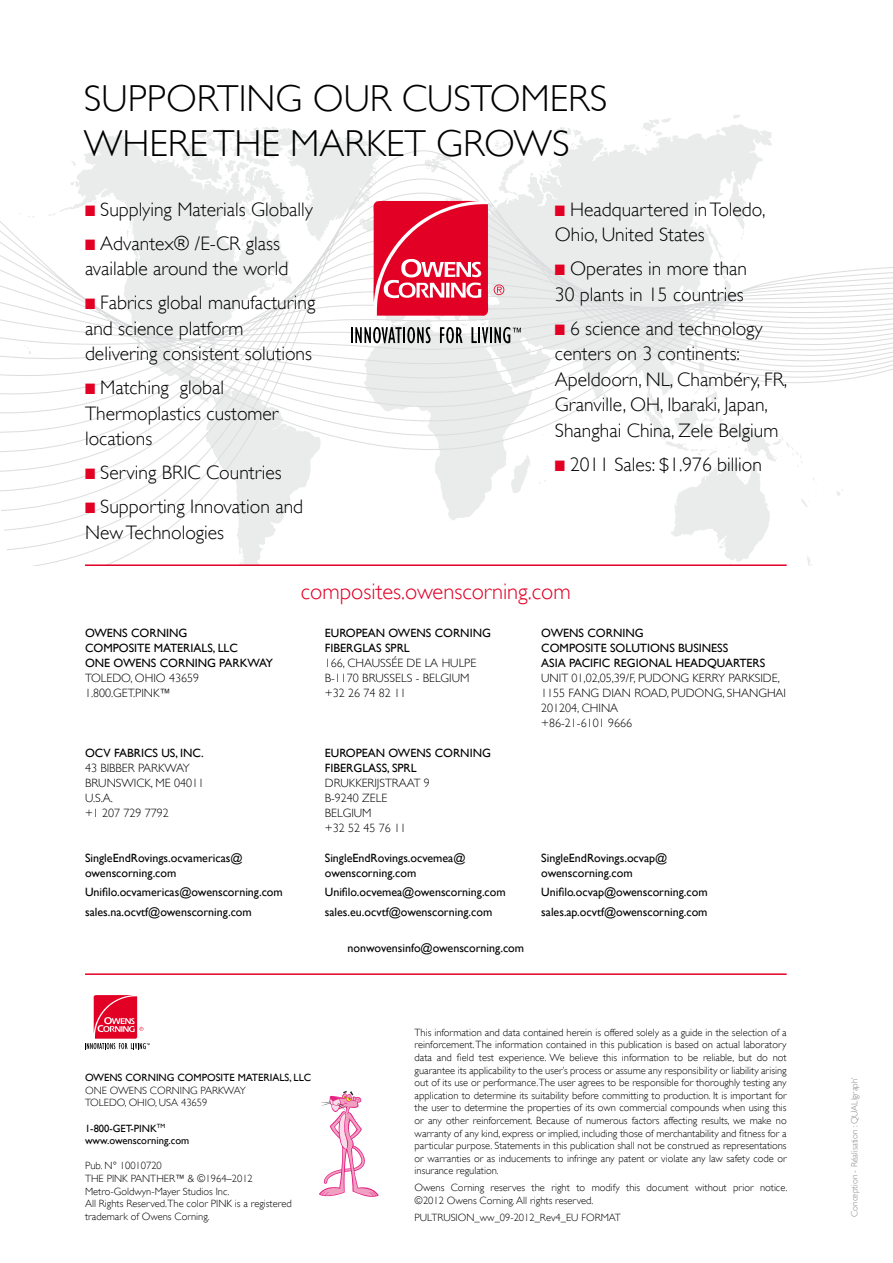
<style>
.page{position:relative;width:893px;height:1263px;background:#fff}
.page>*{position:absolute;margin:0;border:0;box-sizing:border-box;transform-origin:0 0}
.t1{font:300 37.5px/45px "Gill Sans";color:#000}
.t2{font:300 22.5px "Gill Sans";color:#e20025}
.t3{font:300 19.5px/25.5px "Gill Sans";color:#000}
.t4{font:12px/15px "Gill Sans";color:#000}
.t5{font:300 12px/15px "Gill Sans";color:#000}
.t6{font:300 10.5px/12.6px "Gill Sans";color:#000}
.t7{font:10.5px/12.6px "Gill Sans";color:#000}
.t8{font:300 9px "Gill Sans";color:#87888a}
.s1{color:#e20025}
</style>
<div class="page">
<svg style="left:0;top:129px;width:893px;height:437px"></svg>
<hr style="left:85px;top:564px;width:702px;height:2px;background:#e20025">
<hr style="left:85px;top:973px;width:702px;height:2px;background:#e20025">
<svg style="left:85px;top:995px;width:65px;height:54px"></svg>
<svg style="left:319px;top:1091px;width:60px;height:106px"></svg>
<svg style="left:351px;top:327px;width:80px;height:16px"></svg>
<svg style="left:440px;top:327px;width:22px;height:16px"></svg>
<svg style="left:471px;top:327px;width:50px;height:16px"></svg>
<svg style="left:373px;top:201px;width:115px;height:115px;background:#e62948"></svg>
<svg style="left:494px;top:284px;width:10px;height:11px"></svg>
<h1 class="t1" style="left:84px;top:76px;width:520px">Supporting our Customers whe</h1>
<h1 class="t1" style="left:168px;top:121px;width:68px">rethe</h1>
<h1 class="t1" style="left:290px;top:121px;width:252px">Market Grows</h1>
<h3 class="t3" style="left:85px;top:197px;width:229px"><span class="s1">■</span> Supplying Materials Globally</h3>
<h3 class="t3" style="left:85px;top:231px;width:205px"><span class="s1">■</span> Advantex® /E-CR glass available around the world</h3>
<h3 class="t3" style="left:85px;top:290px;width:232px"><span class="s1">■</span> Fabrics global manufacturing and science platform delivering consistent solutions</h3>
<h3 class="t3" style="left:85px;top:375px;width:196px"><span class="s1">■</span> Matching global<br>Thermoplastics customer locations</h3>
<h3 class="t3" style="left:85px;top:460px;width:87px"><span class="s1">■</span> Serving BRIC</h3>
<h3 class="t3" style="left:206px;top:460px;width:77px">Countries</h3>
<h3 class="t3" style="left:85px;top:494px;width:220px"><span class="s1">■</span> Supporting Innovation and<br>New Technologies</h3>
<h3 class="t3" style="left:555px;top:197px;width:212px"><span class="s1">■</span> Headquartered in Toledo,<br>Ohio, United States</h3>
<h3 class="t3" style="left:555px;top:256px;width:194px"><span class="s1">■</span> Operates in more than<br>30 plants in 15 countries</h3>
<h3 class="t3" style="left:555px;top:316px;width:234px"><span class="s1">■</span> 6 science and technology centers on 3 continents:<br>Apeldoorn, NL, Chambéry, FR,<br>Granville, OH, Ibaraki, Japan,<br>Shanghai China, Zele Belgium</h3>
<h3 class="t3" style="left:555px;top:452px;width:209px"><span class="s1">■</span> 2011 Sales: $1.976 billion</h3>
<h2 class="t2" style="left:301px;top:579px;width:271px">composites.owenscorning.com</h2>
<p class="t4" style="left:85px;top:625px;width:92px">OWENS CORNING<br>COM POSITE MATERI</p>
<p class="t4" style="left:194px;top:640px;width:46px">ALS, LLC</p>
<p class="t4" style="left:85px;top:655px;width:10px">ONE</p>
<p class="t4" style="left:114px;top:655px;width:64px">OWENS CORNING</p>
<p class="t4" style="left:219px;top:655px;width:55px">PARK WAY</p>
<p class="t5" style="left:85px;top:670px;width:116px">TOLEDO, OHIO 43659<br>1.800.GET.PINK™</p>
<p class="t4" style="left:325px;top:625px;width:128px">EUROPEAN OWENS CORNING<br>FIBERGL</p>
<p class="t4" style="left:368px;top:640px;width:36px">AS SPRL</p>
<p class="t5" style="left:325px;top:655px;width:153px">166, CHAUSSÉE DE LA HULPE<br>B-1170 BRUSSELS - BELGIUM +32 26 74 82 11</p>
<p class="t4" style="left:541px;top:625px;width:107px">OWENS CORNING<br>COM POSITE SOLUTION</p>
<p class="t4" style="left:669px;top:640px;width:60px">S BUSINESS</p>
<p class="t4" style="left:541px;top:655px;width:81px">ASIA PACIFI C REGION</p>
<p class="t4" style="left:658px;top:655px;width:83px">AL HEADQUARTER</p>
<p class="t4" style="left:760px;top:655px;width:7px">S</p>
<p class="t5" style="left:541px;top:670px;width:246px">UNIT 01,02,05,39/F, PUDONG KERRY PARKSIDE,<br>1155 FANG DIAN ROAD, PUDONG, SHANGHAI<br>201204, CHINA<br>+86-21-6101 9666</p>
<p class="t4" style="left:85px;top:745px;width:120px">OCV FABRI CS us, INC.</p>
<p class="t5" style="left:85px;top:760px;width:22px">43 BIBB</p>
<p class="t5" style="left:85px;top:760px;width:120px;text-indent:37px">ER PARKWAY<br>BRUNSWICK, ME 04011<br>U.S.A.<br>+1 207 729 7792</p>
<p class="t4" style="left:85px;top:850px;width:159px">SingleEndRovings.ocvamericas@ owenscorning.com</p>
<p class="t4" style="left:85px;top:882px;width:199px;line-height:19.2px">Unifilo.ocvamericas@owenscorning.com sales.na.ocvtf@owenscorning.com</p>
<p class="t4" style="left:325px;top:745px;width:128px">EUROPEAN OWENS CORNING<br>FIBERGL</p>
<p class="t4" style="left:368px;top:760px;width:43px">ASS, SPRL</p>
<p class="t5" style="left:325px;top:775px;width:107px">DRUKKERIJSTRAAT 9<br>B-9240 ZELE<br>BELGIUM<br>+32 52 45 76 11</p>
<p class="t4" style="left:325px;top:850px;width:142px">SingleEndRovings.ocvemea@ owenscorning.com</p>
<p class="t4" style="left:325px;top:882px;width:182px;line-height:19.2px">Unifilo.ocvemea@owenscorning.com sales.eu.ocvtf@owenscorning.com</p>
<p class="t4" style="left:541px;top:850px;width:128px">SingleEndRovings.ocvap@ owenscorning.com</p>
<p class="t4" style="left:541px;top:882px;width:168px;line-height:19.2px">Unifilo.ocvap@owenscorning.com sales.ap.ocvtf@owenscorning.com</p>
<p class="t4" style="left:348px;top:941px;width:178px">nonwovensinfo@owenscorning.com</p>
<p class="t7" style="left:85px;top:1071px;width:56px">OWENS CORNING</p>
<p class="t7" style="left:178px;top:1071px;width:81px">COM POSITE MATERI</p>
<p class="t7" style="left:272px;top:1071px;width:40px">ALS, LLC</p>
<p class="t6" style="left:85px;top:1084px;width:73px">ON E OWENS CORNIN</p>
<p class="t6" style="left:85px;top:1084px;width:156px;text-indent:105px">G PARK WAY<br>TOLEDO, OHIO, USA 43659</p>
<p class="t7" style="left:85px;top:1121px;width:106px">1-800-GET-PINK<sup>TM </sup>www.owenscorning.com</p>
<p class="t6" style="left:85px;top:1159px;width:169px">Pub. N° 10010720<br>THE PINK PANTHER™ &amp; ©1964–2012<br>Metro-Goldwyn-Mayer Studios Inc.<br>All Rights Reserved.The color PINK</p>
<p class="t6" style="left:235px;top:1197px;width:58px">is a registered</p>
<p class="t6" style="left:85px;top:1210px;width:126px">trademark of Owens Corning.</p>
<p class="t6" style="left:415px;top:1026px;width:374px;text-align:justify">This information and data contained herein is offered solely as a guide in the selection of a reinforcement. The information contained in this publication is based on actual laboratory data and field test experience. We believe this information to be reliable, but do not guarantee its applicability to the user’s process or assume any responsibility or liability arising out of its use or performance.The user agrees to be responsible for thoroughly testing any application to determine its suitability before committing to production. It is important for the user to determine the properties of its own commercial compounds when using this or any other reinforcement. Because of numerous factors affecting results, we make no warranty of any kind, express or implied, including those of merchantability and fitness for a particular purpose. Statements in this publication shall not be construed as representations or warranties or as inducements to infringe any patent or violate any law safety code or insurance regulation.</p>
<p class="t6" style="left:415px;top:1181px;width:374px">Owens Corning reserves the right to modify this document without prior notice. ©2012 Owens Corning. All rights reserved.</p>
<p class="t6" style="left:415px;top:1211px;width:48px">PULTRUSION</p>
<p class="t6" style="left:475px;top:1211px;width:120px">_ww_09-2012_Rev4_EU FORMA</p>
<p class="t6" style="left:615px;top:1211px;width:8px">T</p>
<p class="t8" style="left:849px;top:1217px;width:141px;rotate:-90deg">Conception - Réalisation : QUALIgraph’</p>
</div>
